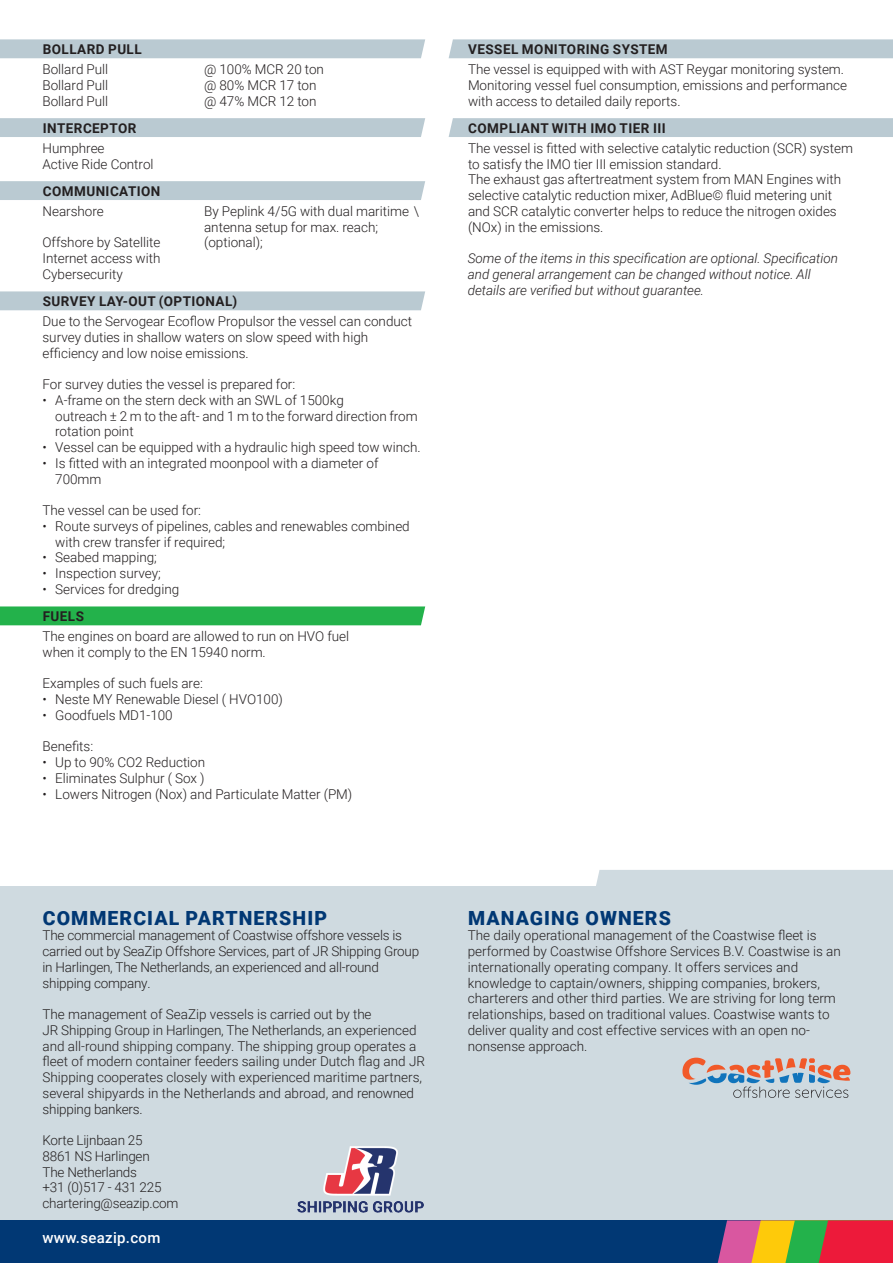
<style>
.page{position:relative;width:893px;height:1263px;background:#fff}
.page>*{position:absolute;margin:0;border:0;box-sizing:border-box;transform-origin:0 0}
.t1{font:900 19.5px "Roboto";letter-spacing:.055em;color:#013874}
.t2{font:500 15px "Roboto";letter-spacing:.02em;color:#fff}
.OPSOMMING{font:300 13.5px/15.8px "Roboto";color:#231f20}
.OPSOMMING-2{font:italic 300 13.5px/15.8px "Roboto";color:#231f20}
.KOPJE{font:700 13.5px "Roboto";letter-spacing:.035em;color:#231f20}
.OPSOMMING-3{font:700 13.5px "Roboto";letter-spacing:.03em;color:#231f20}
</style>
<div class="page">
<div style="left:0;top:39px;width:425px;height:19px;background:#bacad2"></div>
<div style="left:0;top:118px;width:425px;height:19px;background:#bacad2"></div>
<div style="left:0;top:606px;width:425px;height:19px;background:#23b24b"></div>
<div style="left:0;top:886px;width:893px;height:342px;background:#cfdae0"></div>
<div style="left:596px;top:870px;width:297px;height:16px;background:#cfdae0"></div>
<div style="left:0;top:1220px;width:893px;height:43px;background:#013874"></div>
<svg style="left:717px;top:1220px;width:176px;height:43px;background:#be6549"></svg>
<div style="left:0;top:291px;width:425px;height:19px;background:#bacad2"></div>
<div style="left:0;top:181px;width:425px;height:19px;background:#bacad2"></div>
<svg style="left:682px;top:1058px;width:168px;height:40px"></svg>
<img style="left:297px;top:1147px;width:127px;height:65px">
<div style="left:449px;top:39px;width:444px;height:19px;background:#bacad2"></div>
<div style="left:449px;top:118px;width:444px;height:19px;background:#bacad2"></div>
<p class="KOPJE" style="left:43px;top:40px;width:100px">BOLLARD PULL</p>
<p class="OPSOMMING" style="left:43px;top:61px;width:67px">Bollard Pull</p>
<p class="OPSOMMING" style="left:204px;top:61px;width:121px">@ 100% MCR 20 ton</p>
<p class="OPSOMMING" style="left:43px;top:77px;width:67px">Bollard Pull</p>
<p class="OPSOMMING" style="left:204px;top:77px;width:114px">@ 80% MCR 17 ton</p>
<p class="OPSOMMING" style="left:43px;top:92px;width:67px">Bollard Pull</p>
<p class="OPSOMMING" style="left:204px;top:92px;width:114px">@ 47% MCR 12 ton</p>
<p class="KOPJE" style="left:43px;top:118px;width:95px">INTERCEPTOR</p>
<p class="OPSOMMING" style="left:43px;top:140px;width:64px">Humphree</p>
<p class="OPSOMMING" style="left:43px;top:155px;width:113px">Active Ride Control</p>
<p class="KOPJE" style="left:43px;top:181px;width:119px">COMMUNICATION</p>
<p class="OPSOMMING" style="left:43px;top:203px;width:63px">Nearshore</p>
<p class="OPSOMMING" style="left:204px;top:203px;width:216px">By Peplink 4/5G with dual maritime \</p>
<p class="OPSOMMING" style="left:204px;top:218px;width:175px">antenna setup for max. reach;</p>
<p class="OPSOMMING" style="left:43px;top:234px;width:119px">Offshore by Satellite</p>
<p class="OPSOMMING" style="left:204px;top:234px;width:60px">(optional);</p>
<p class="OPSOMMING" style="left:43px;top:250px;width:119px">Internet access with<br>Cybersecurity</p>
<p class="KOPJE" style="left:43px;top:292px;width:196px">SURVEY LAY-OUT (OPTIONAL)</p>
<p class="OPSOMMING" style="left:43px;top:313px;width:371px">Due to the Servogear Ecoflow Propulsor the vessel can conduct survey duties in shallow waters on slow speed with high efficiency and low noise emissions.</p>
<p class="OPSOMMING" style="left:43px;top:376px;width:254px">For survey duties the vessel is prepared for:</p>
<p class="OPSOMMING" style="left:43px;top:392px;width:303px">• A-frame on the stern deck with an SWL of 1500kg</p>
<p class="OPSOMMING" style="left:55px;top:407px;width:364px">outreach ± 2 m to the aft- and 1 m to the forward direction from rotation point</p>
<p class="OPSOMMING" style="left:43px;top:439px;width:380px">• Vessel can be equipped with a hydraulic high speed tow winch.</p>
<p class="OPSOMMING" style="left:55px;top:455px;width:325px;text-indent:-13px">• Is fitted with an integrated moonpool with a diameter of<br>700mm</p>
<p class="OPSOMMING" style="left:43px;top:502px;width:160px">The vessel can be used for:</p>
<p class="OPSOMMING" style="left:43px;top:518px;width:369px">• Route surveys of pipelines, cables and renewables combined</p>
<p class="OPSOMMING" style="left:55px;top:533px;width:171px">with crew transfer if required;</p>
<p class="OPSOMMING" style="left:43px;top:549px;width:116px">• Seabed mapping;</p>
<p class="OPSOMMING" style="left:43px;top:565px;width:120px">• Inspection survey;</p>
<p class="OPSOMMING" style="left:43px;top:581px;width:138px">• Services for dredging</p>
<p class="KOPJE" style="left:43px;top:607px;width:43px">FUELS</p>
<p class="OPSOMMING" style="left:43px;top:628px;width:308px">The engines on board are allowed to run on HVO fuel when it comply to the EN 15940 norm.</p>
<p class="OPSOMMING" style="left:43px;top:675px;width:162px">Examples of such fuels are:</p>
<p class="OPSOMMING" style="left:43px;top:691px;width:242px">• Neste MY Renewable Diesel ( HVO100)</p>
<p class="OPSOMMING" style="left:43px;top:707px;width:132px">• Goodfuels MD1-100</p>
<p class="OPSOMMING" style="left:43px;top:738px;width:52px">Benefits:</p>
<p class="OPSOMMING" style="left:43px;top:754px;width:164px">• Up to 90% CO2 Reduction</p>
<p class="OPSOMMING" style="left:43px;top:770px;width:163px">• Eliminates Sulphur ( Sox )</p>
<p class="OPSOMMING" style="left:43px;top:785px;width:311px">• Lowers Nitrogen (Nox) and Particulate Matter (PM)</p>
<p class="KOPJE" style="left:468px;top:40px;width:201px">VESSEL MONITORING SYSTEM</p>
<p class="OPSOMMING" style="left:468px;top:61px;width:378px">The vessel is equipped with with AST Reygar monitoring system.</p>
<p class="OPSOMMING" style="left:468px;top:77px;width:381px">Monitoring vessel fuel consumption, emissions and performance with access to detailed daily reports.</p>
<p class="OPSOMMING-3" style="left:468px;top:118px;width:199px">COMPLIANT WITH IMO TIER III</p>
<p class="OPSOMMING" style="left:468px;top:140px;width:386px">The vessel is fitted with selective catalytic reduction (SCR) system to satisfy the IMO tier III emission standard.</p>
<p class="OPSOMMING" style="left:468px;top:171px;width:375px">The exhaust gas aftertreatment system from MAN Engines with selective catalytic reduction mixer, AdBlue© fluid metering unit and SCR catalytic converter helps to reduce the nitrogen oxides (NOx) in the emissions.</p>
<p class="OPSOMMING-2" style="left:468px;top:250px;width:372px">Some of the items in this specification are optional. Specification and general arrangement can be changed without notice. All details are verified but without guarantee.</p>
<p class="t1" style="left:43px;top:904px;width:286px">COMMERCIAL PARTNERSHIP</p>
<p class="OPSOMMING" style="left:43px;top:927px;width:378px">The commercial management of Coastwise offshore vessels is carried out by SeaZip Offshore Services, part of JR Shipping Group in Harlingen, The Netherlands, an experienced and all-round shipping company.</p>
<p class="OPSOMMING" style="left:43px;top:1006px;width:384px">The management of SeaZip vessels is carried out by the<br>JR Shipping Group in Harlingen, The Netherlands, an experienced and all-round shipping company. The shipping group operates a fleet of modern container feeders sailing under Dutch flag and JR Shipping cooperates closely with experienced maritime partners, several shipyards in the Netherlands and abroad, and renowned shipping bankers.</p>
<p class="OPSOMMING" style="left:43px;top:1132px;width:102px">Korte Lijnbaan 25</p>
<p class="OPSOMMING" style="left:43px;top:1148px;width:109px">8861 NS Harlingen</p>
<p class="OPSOMMING" style="left:43px;top:1163px;width:96px">The Netherlands</p>
<p class="OPSOMMING" style="left:43px;top:1179px;width:138px">+31 (0)517 - 431 225 chartering@seazip.com</p>
<p class="t2" style="left:43px;top:1227px;width:119px">www.seazip.com</p>
<p class="t1" style="left:468px;top:904px;width:204px">MANAGING OWNERS</p>
<p class="OPSOMMING" style="left:468px;top:927px;width:375px">The daily operational management of the Coastwise fleet is performed by Coastwise Offshore Services B.V. Coastwise is an internationally operating company. It offers services and knowledge to captain/owners, shipping companies, brokers, charterers and other third parties. We are striving for long term relationships, based on traditional values. Coastwise wants to deliver quality and cost effective services with an open no&shy;nonsense approach.</p>
</div>
